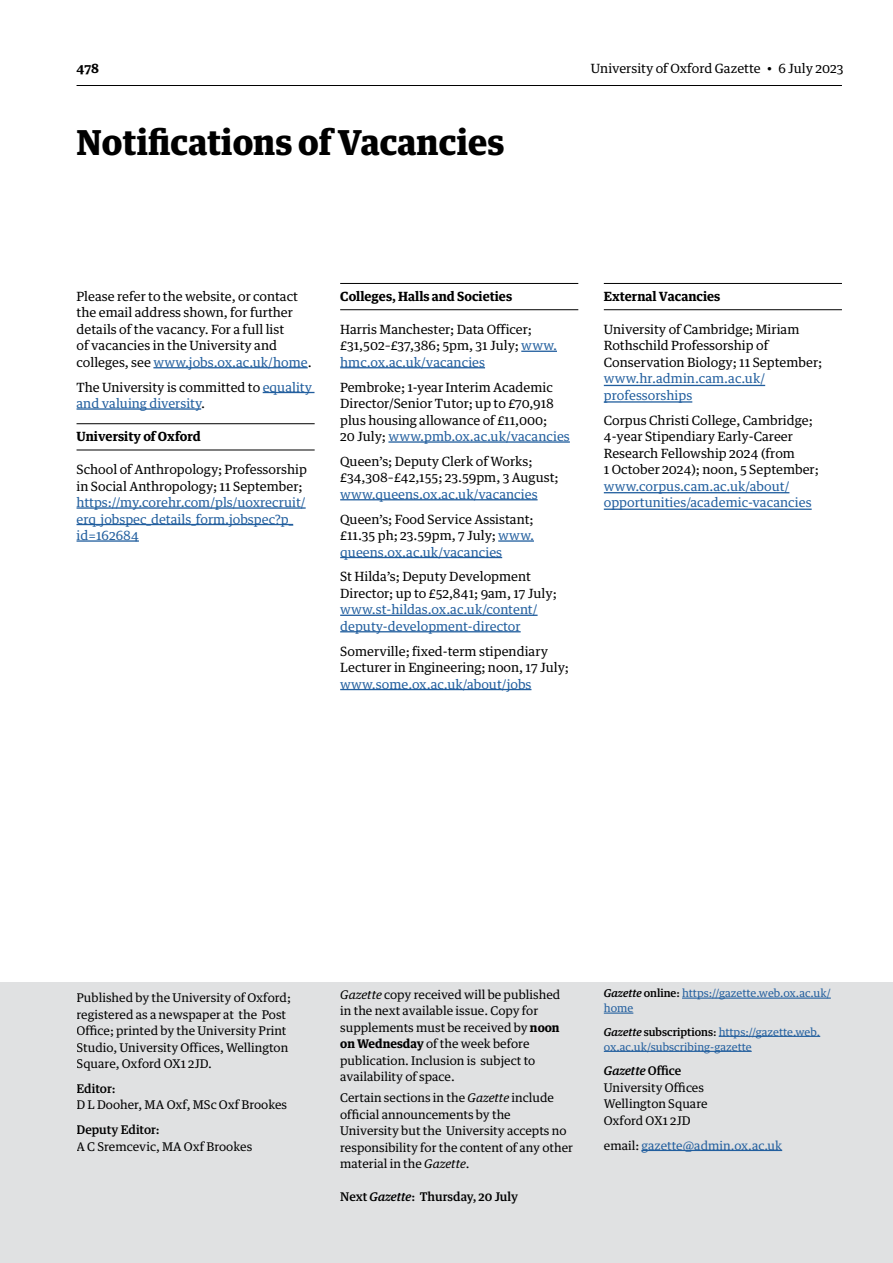
<style>
.page{position:relative;width:893px;height:1263px;background:#fff}
.page>*{position:absolute;margin:0;border:0;box-sizing:border-box;transform-origin:0 0}
.H1_Big_Head{font:900 34.5px "Guardian Text Egyp";color:#000}
.G_Body_text{font:12.75px/16.5px "Guardian Text Egyp";color:#000}
.G_Body_text-2{font:12.75px/16.5px "Guardian Text Egyp";color:#215e9e}
.H2_Subject_head{font:700 12.75px "Guardian Text Egyp";color:#000}
.G_Body_text_space_be{font:12px/16.5px "Guardian Text Egyp";color:#000}
.G_Body_text-3{font:12px/16.5px "Guardian Text Egyp";color:#000}
.G_Body_text-4{font:12px "Guardian Text Egyp";color:#215e9e}
.G_Body_text-5{font:500 12px "Guardian Text Egyp";color:#000}
.G_Body_text_space_be-2{font:10.8px/15px "Guardian Text Egyp";color:#215e9e}
.s1{color:#215e9e}
.s2{color:#000}
.s3{font-weight:500}
.s4{font-style:italic}
.s5{font-weight:700}
.s6{font-weight:500;font-style:italic;color:#000}
.s7{font-weight:500;color:#000}
.s8{font-weight:500;font-style:italic}
</style>
<div class="page">
<hr style="left:77px;top:85px;width:765px;height:1px;background:#000">
<hr style="left:153px;top:367px;width:155px;height:1px;background:#215e9e">
<hr style="left:263px;top:392px;width:51px;height:1px;background:#215e9e">
<hr style="left:77px;top:408px;width:124px;height:2px;background:#215e9e">
<hr style="left:77px;top:423px;width:238px;height:1px;background:#000">
<hr style="left:77px;top:450px;width:238px;height:1px;background:#000">
<hr style="left:77px;top:507px;width:229px;height:2px;background:#215e9e">
<hr style="left:77px;top:524px;width:216px;height:1px;background:#215e9e">
<hr style="left:77px;top:540px;width:62px;height:2px;background:#215e9e">
<hr style="left:340px;top:283px;width:238px;height:1px;background:#000">
<hr style="left:340px;top:309px;width:238px;height:1px;background:#000">
<hr style="left:521px;top:351px;width:36px;height:1px;background:#215e9e">
<hr style="left:340px;top:367px;width:145px;height:1px;background:#215e9e">
<hr style="left:388px;top:441px;width:182px;height:2px;background:#215e9e">
<hr style="left:340px;top:499px;width:198px;height:1px;background:#215e9e">
<hr style="left:498px;top:540px;width:36px;height:2px;background:#215e9e">
<hr style="left:340px;top:557px;width:162px;height:1px;background:#215e9e">
<hr style="left:340px;top:615px;width:198px;height:1px;background:#215e9e">
<hr style="left:340px;top:631px;width:181px;height:1px;background:#215e9e">
<hr style="left:340px;top:689px;width:191px;height:1px;background:#215e9e">
<hr style="left:604px;top:283px;width:238px;height:1px;background:#000">
<hr style="left:604px;top:309px;width:238px;height:1px;background:#000">
<div style="left:77px;top:982px;width:765px;height:226px;background:#e0e1e2"></div>
<hr style="left:682px;top:997px;width:149px;height:2px;background:#215e9e">
<hr style="left:604px;top:1012px;width:29px;height:2px;background:#215e9e">
<hr style="left:719px;top:1036px;width:101px;height:1px;background:#215e9e">
<hr style="left:604px;top:1051px;width:148px;height:1px;background:#215e9e">
<hr style="left:641px;top:1150px;width:141px;height:1px;background:#215e9e">
<div style="left:0;top:982px;width:77px;height:281px;background:#e0e1e2"></div>
<div style="left:77px;top:1208px;width:765px;height:55px;background:#e0e1e2"></div>
<div style="left:842px;top:982px;width:51px;height:281px;background:#e0e1e2"></div>
<hr style="left:604px;top:385px;width:161px;height:1px;background:#215e9e">
<hr style="left:604px;top:401px;width:88px;height:2px;background:#215e9e">
<hr style="left:604px;top:492px;width:185px;height:1px;background:#215e9e">
<hr style="left:604px;top:509px;width:208px;height:1px;background:#215e9e">
<p class="H2_Subject_head" style="left:77px;top:58px;width:24px">478</p>
<p class="G_Body_text" style="left:591px;top:59px;width:254px">University of Oxford Gazette • 6 July 2023</p>
<h1 class="H1_Big_Head" style="left:77px;top:113px;width:429px">Notifications of Vacancies</h1>
<p class="G_Body_text" style="left:77px;top:287px;width:237px">Please refer to the website, or contact the email address shown, for further details of the vacancy. For a full list<br>of vacancies in the University and colleges, see <span class="s1">www.jobs.ox.ac.uk/home</span>.</p>
<p class="G_Body_text" style="left:77px;top:377px;width:237px">The University is committed to <span class="s1">equality and valuing diversity</span>.</p>
<h2 class="H2_Subject_head" style="left:77px;top:426px;width:126px">University of Oxford</h2>
<p class="G_Body_text-2" style="left:77px;top:460px;width:232px"><span class="s2">School of Anthropology; Professorship in Social Anthropology; 11 September; </span>https://my.corehr.com/pls/uoxrecruit/ erq_jobspec_details_form.jobspec?p_ id=162684</p>
<h2 class="H2_Subject_head" style="left:340px;top:286px;width:173px">Colleges, Halls and Societies</h2>
<p class="G_Body_text" style="left:340px;top:320px;width:218px">Harris Manchester; Data Officer; £31,502–£37,386; 5pm, 31 July; <span class="s1">www. hmc.ox.ac.uk/vacancies</span></p>
<p class="G_Body_text" style="left:340px;top:377px;width:231px">Pembroke; 1-year Interim Academic Director/Senior Tutor; up to £70,918 plus housing allowance of £11,000;<br>20 July; <span class="s1">www.pmb.ox.ac.uk/vacancies</span></p>
<p class="G_Body_text" style="left:340px;top:452px;width:220px">Queen’s; Deputy Clerk of Works; £34,308–£42,155; 23.59pm, 3 August; <span class="s1">www.queens.ox.ac.uk/vacancies</span></p>
<p class="G_Body_text" style="left:340px;top:509px;width:195px;text-align:justify">Queen’s; Food Service Assistant; £11.35 ph; 23.59pm, 7 July; <span class="s1">www. queens.ox.ac.uk/vacancies</span></p>
<p class="G_Body_text" style="left:340px;top:567px;width:218px">St Hilda’s; Deputy Development Director; up to £52,841; 9am, 17 July; <span class="s1">www.st-hildas.ox.ac.uk/content/ deputy-development-director</span></p>
<p class="G_Body_text" style="left:340px;top:641px;width:230px">Somerville; fixed-term stipendiary<br>Lecturer in Engineering; noon, 17 July; <span class="s1">www.some.ox.ac.uk/about/jobs</span></p>
<h2 class="H2_Subject_head" style="left:604px;top:286px;width:118px">External Vacancies</h2>
<p class="G_Body_text" style="left:604px;top:320px;width:220px">University of Cambridge; Miriam<br>Rothschild Professorship of<br>Conservation Biology; 11 September; <span class="s1">www.hr.admin.cam.ac.uk/ professorships</span></p>
<p class="G_Body_text" style="left:604px;top:410px;width:216px">Corpus Christi College, Cambridge; 4-year Stipendiary Early-Career Research Fellowship 2024 (from<br>1 October 2024); noon, 5 September; <span class="s1">www.corpus.cam.ac.uk/about/ opportunities/academic-vacancies</span></p>
<p class="G_Body_text_space_be" style="left:77px;top:988px;width:216px">Published by the University of Oxford; registered as a newspaper at the Post Office; printed by the University Print Studio, University Offices, Wellington Square, Oxford OX1 2JD.</p>
<p class="G_Body_text_space_be" style="left:77px;top:1079px;width:212px"><span class="s3">Editor:<br></span>D L Dooher, MA Oxf, MSc Oxf Brookes</p>
<p class="G_Body_text_space_be" style="left:77px;top:1120px;width:177px"><span class="s3">Deputy Editor:<br></span>A C Sremcevic, MA Oxf Brookes</p>
<p class="G_Body_text_space_be" style="left:340px;top:985px;width:222px"><span class="s4">Gazette</span> copy received will be published in the next available issue. Copy for supplements must be received by <span class="s5">noon on Wednesday</span> of the week before publication. Inclusion is subject to availability of space.</p>
<p class="G_Body_text_space_be" style="left:340px;top:1088px;width:234px">Certain sections in the <span class="s4">Gazette</span> include official announcements by the<br>University but the University accepts no responsibility for the content of any other material in the <span class="s4">Gazette</span>.</p>
<p class="G_Body_text-5" style="left:340px;top:1187px;width:180px">Next <span class="s4">Gazette</span>: Thursday, 20 July</p>
<p class="G_Body_text_space_be-2" style="left:604px;top:985px;width:228px"><span class="s6">Gazette</span> <span class="s7">online:</span> https://gazette.web.ox.ac.uk/ home</p>
<p class="G_Body_text_space_be-2" style="left:604px;top:1023px;width:218px"><span class="s6">Gazette</span> <span class="s7">subscriptions:</span> https://gazette.web. ox.ac.uk/subscribing-gazette</p>
<p class="G_Body_text-3" style="left:604px;top:1061px;width:102px"><span class="s8">Gazette</span> <span class="s3">Office<br></span>University Offices</p>
<p class="G_Body_text-3" style="left:604px;top:1094px;width:105px">Wellington Square</p>
<p class="G_Body_text-3" style="left:604px;top:1111px;width:88px">Oxford OX1 2JD</p>
<p class="G_Body_text-4" style="left:604px;top:1135px;width:180px"><span class="s2">email:</span> gazette@admin.ox.ac.uk</p>
</div>
